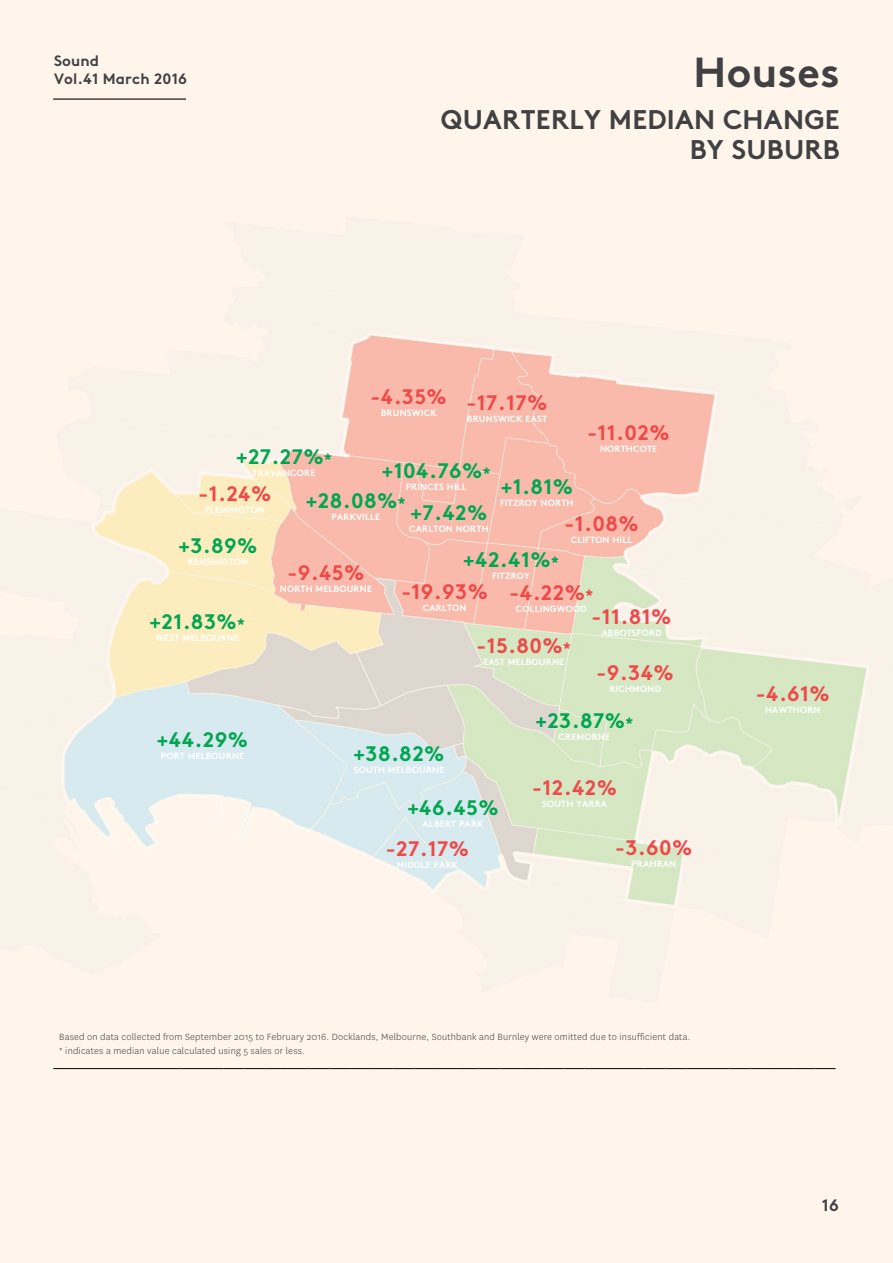
<style>
.page{position:relative;width:893px;height:1263px;background:#fff5ea}
.page>*{position:absolute;margin:0;border:0;box-sizing:border-box;transform-origin:0 0}
.t1{font:700 42px "AS Brown Pro";letter-spacing:.01em;color:#414042}
.t2{font:700 27px/30px "AS Brown Pro";letter-spacing:.01em;color:#414042;text-align:right}
.t3{font:700 21px "AS Brown Pro";letter-spacing:.02em;color:#ef4949}
.t4{font:700 21px "AS Brown Pro";letter-spacing:.02em;color:#00a651}
.t5{font:700 16.5px "AS Brown Pro";color:#414042}
.t6{font:700 15px/18px "AS Brown Pro";letter-spacing:.01em;color:#414042}
.t7{font:300 10.5px/13.5px "National";letter-spacing:.02em;color:#414042}
.t8{font:700 9px "AS Brown Pro";letter-spacing:.02em;color:#fff}
.s1{font-size:15px}
</style>
<div class="page">
<hr style="left:53px;top:98px;width:133px;height:2px;background:#414042">
<img style="left:64px;top:335px;width:803px;height:570px">
<hr style="left:53px;top:1068px;width:128px;height:1px;background:#000">
<svg style="left:181px;top:1068px;width:655px;height:1px"></svg>
<h3 class="t6" style="left:54px;top:50px;width:135px">Sound<br>Vol.41 March 2016</h3>
<h1 class="t1" style="left:694px;top:40px;width:148px">Houses</h1>
<h2 class="t2" style="left:441px;top:102px;width:400px">QUARTERLY MEDIAN CHANGE<br>BY SUBURB</h2>
<h3 class="t3" style="left:371px;top:380px;width:78px">-4.35%</h3>
<p class="t8" style="left:381px;top:406px;width:57px">BRUNSWICK</p>
<h3 class="t3" style="left:467px;top:386px;width:82px">-17.17%</h3>
<p class="t8" style="left:467px;top:411px;width:82px">BRUNSWICK EAST</p>
<h3 class="t3" style="left:587px;top:417px;width:84px">-11.02%</h3>
<p class="t8" style="left:600px;top:442px;width:59px">NORTHCOTE</p>
<h3 class="t4" style="left:236px;top:440px;width:97px">+27.27%<span class="s1">*</span></h3>
<p class="t8" style="left:253px;top:465px;width:64px">TRAVANCORE</p>
<h3 class="t4" style="left:382px;top:455px;width:110px">+104.76%<span class="s1">*</span></h3>
<p class="t8" style="left:406px;top:480px;width:63px">PRINCES HILL</p>
<h3 class="t4" style="left:501px;top:471px;width:74px">+1.81%</h3>
<p class="t8" style="left:500px;top:496px;width:75px">FITZROY NORTH</p>
<h3 class="t3" style="left:198px;top:478px;width:74px">-1.24%</h3>
<p class="t8" style="left:205px;top:503px;width:61px">FLEMINGTON</p>
<h3 class="t4" style="left:306px;top:485px;width:101px">+28.08%<span class="s1">*</span></h3>
<p class="t8" style="left:331px;top:510px;width:50px">PARKVILLE</p>
<h3 class="t4" style="left:410px;top:496px;width:78px">+7.42%</h3>
<p class="t8" style="left:409px;top:522px;width:81px">CARLTON NORTH</p>
<h3 class="t3" style="left:564px;top:508px;width:76px">-1.08%</h3>
<p class="t8" style="left:571px;top:533px;width:63px">CLIFTON HILL</p>
<h3 class="t4" style="left:178px;top:530px;width:80px">+3.89%</h3>
<p class="t8" style="left:188px;top:555px;width:62px">KENSINGTON</p>
<h3 class="t4" style="left:463px;top:544px;width:97px">+42.41%<span class="s1">*</span></h3>
<p class="t8" style="left:492px;top:569px;width:39px">FITZROY</p>
<h3 class="t3" style="left:509px;top:576px;width:85px">-4.22%<span class="s1">*</span></h3>
<p class="t8" style="left:516px;top:602px;width:72px">COLLINGWOOD</p>
<h3 class="t3" style="left:287px;top:556px;width:78px">-9.45%</h3>
<p class="t8" style="left:280px;top:582px;width:94px">NORTH MELBOURNE</p>
<h3 class="t3" style="left:401px;top:575px;width:88px">-19.93%</h3>
<p class="t8" style="left:423px;top:600px;width:45px">CARLTON</p>
<h3 class="t3" style="left:592px;top:601px;width:81px">-11.81%</h3>
<p class="t8" style="left:601px;top:626px;width:62px">ABBOTSFORD</p>
<h3 class="t4" style="left:149px;top:606px;width:97px">+21.83%<span class="s1">*</span></h3>
<p class="t8" style="left:155px;top:631px;width:85px">WEST MELBOURNE</p>
<h3 class="t3" style="left:476px;top:629px;width:96px">-15.80%<span class="s1">*</span></h3>
<p class="t8" style="left:483px;top:654px;width:82px">EAST MELBOURNE</p>
<h3 class="t3" style="left:597px;top:657px;width:79px">-9.34%</h3>
<p class="t8" style="left:609px;top:682px;width:53px">RICHMOND</p>
<h3 class="t4" style="left:157px;top:724px;width:93px">+44.29%</h3>
<p class="t8" style="left:161px;top:749px;width:85px">PORT MELBOURNE</p>
<h3 class="t4" style="left:354px;top:737px;width:92px">+38.82%</h3>
<p class="t8" style="left:354px;top:762px;width:92px">SOUTH MELBOURNE</p>
<h3 class="t4" style="left:407px;top:791px;width:93px">+46.45%</h3>
<p class="t8" style="left:423px;top:816px;width:62px">ALBERT PARK</p>
<h3 class="t3" style="left:386px;top:832px;width:85px">-27.17%</h3>
<p class="t8" style="left:397px;top:858px;width:62px">MIDDLE PARK</p>
<h3 class="t4" style="left:535px;top:704px;width:99px">+23.87%<span class="s1">*</span></h3>
<p class="t8" style="left:558px;top:730px;width:53px">CREMORNE</p>
<h3 class="t3" style="left:532px;top:771px;width:86px">-12.42%</h3>
<p class="t8" style="left:542px;top:797px;width:67px">SOUTH YARRA</p>
<h3 class="t3" style="left:615px;top:832px;width:79px">-3.60%</h3>
<p class="t8" style="left:631px;top:857px;width:47px">PRAHRAN</p>
<h3 class="t3" style="left:756px;top:677px;width:76px">-4.61%</h3>
<p class="t8" style="left:765px;top:703px;width:57px">HAWTHORN</p>
<p class="t7" style="left:59px;top:1030px;width:633px">Based on data collected from September 2015 to February 2016. Docklands, Melbourne, Southbank and Burnley were omitted due to insufficient data. * indicates a median value calculated using 5 sales or less.</p>
<h3 class="t5" style="left:822px;top:1192px;width:19px">16</h3>
</div>
